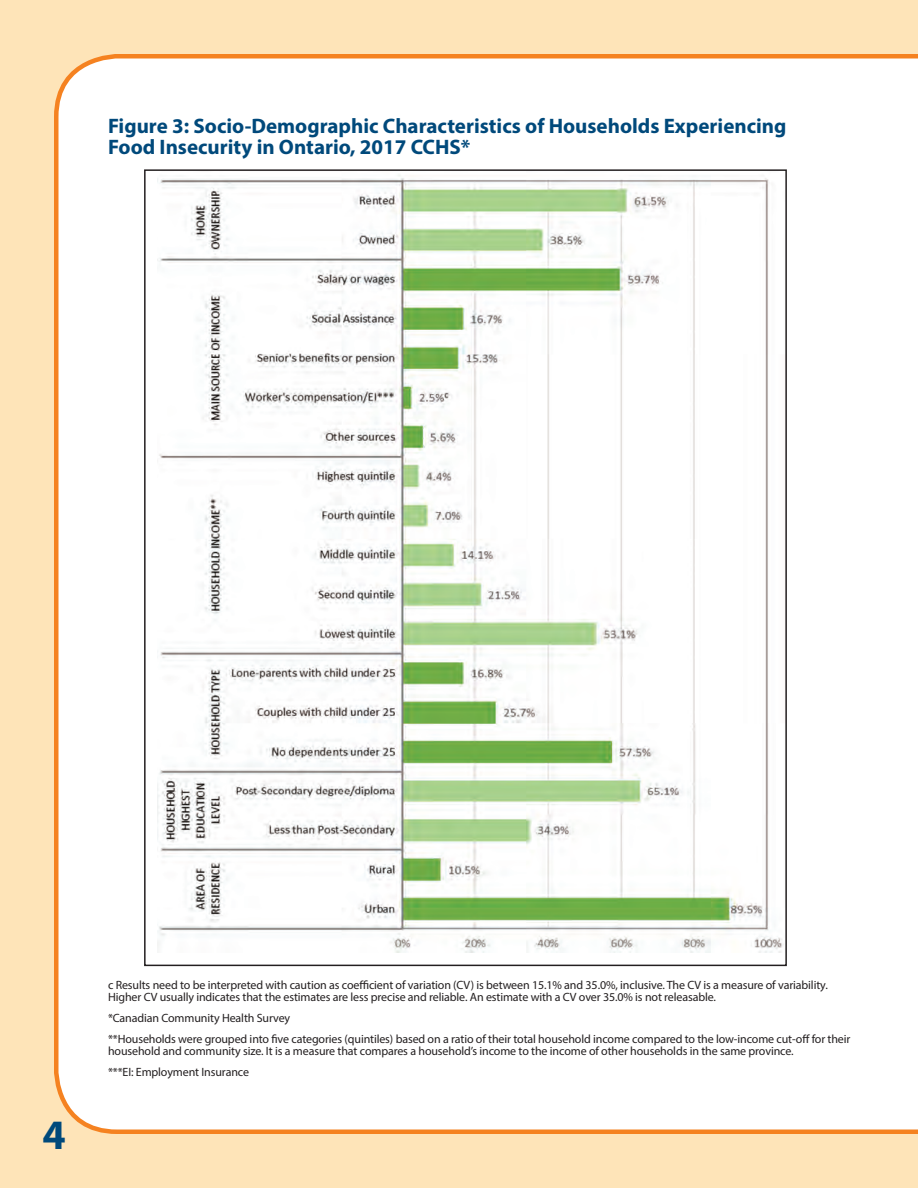
<style>
.page{position:relative;width:918px;height:1188px;background:#fee4b8}
.page>*{position:absolute;margin:0;border:0;box-sizing:border-box;transform-origin:0 0}
.t1{font:700 42px "Myriad Pro";color:#00497b}
.t2{font:700 21px/21px "Myriad Pro";color:#00497b}
.the_fine_print{font:12px/12px "Myriad Pro";letter-spacing:-.01em;color:#231f20}
</style>
<div class="page">
<div style="left:54px;top:54px;width:864px;height:1080px;background:#fff"></div>
<img style="left:157px;top:172px;width:627px;height:781px">
<h2 class="t2" style="left:108px;top:115px;width:680px">Figure 3: Socio-Demographic Characteristics of Households Experiencing<br>Food Insecurity in Ontario, 2017 CCHS*</h2>
<h1 class="t1" style="left:42px;top:1107px;width:25px">4</h1>
<p class="the_fine_print" style="left:108px;top:978px;width:721px">c Results need to be interpreted with caution as coefficient of variation (CV) is between 15.1% and 35.0%, inclusive. The CV is a measure of variability.<br>Higher CV usually indicates that the estimates are less precise and reliable. An estimate with a CV over 35.0% is not releasable.</p>
<p class="the_fine_print" style="left:108px;top:1011px;width:184px">*Canadian Community Health Survey</p>
<p class="the_fine_print" style="left:108px;top:1032px;width:744px">**Households were grouped into five categories (quintiles) based on a ratio of their total household income compared to the low-income cut-off for their household and community size. It is a measure that compares a household’s income to the income of other households in the same province.</p>
<p class="the_fine_print" style="left:108px;top:1065px;width:143px">***EI: Employment Insurance</p>
</div>
